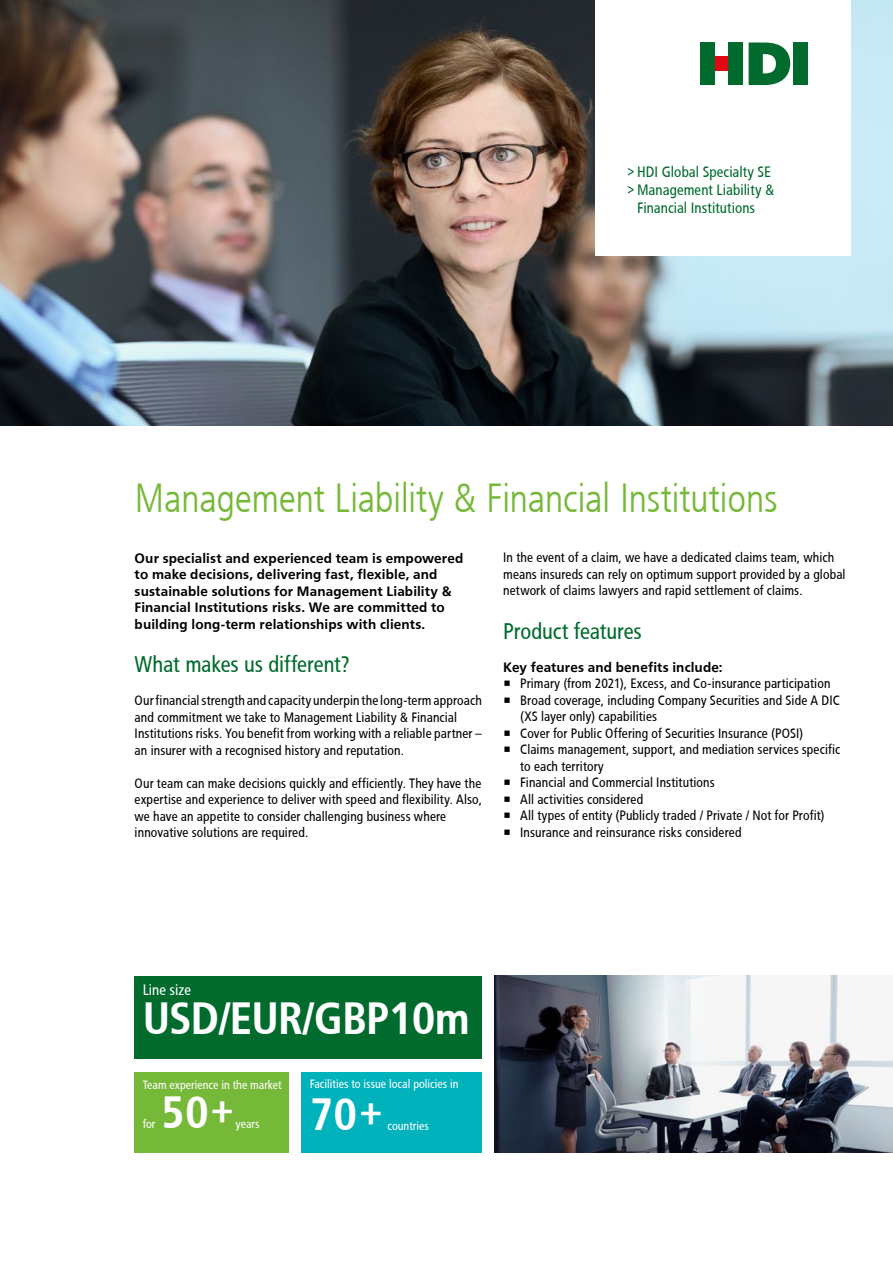
<style>
.page{position:relative;width:893px;height:1263px;background:#fff}
.page>*{position:absolute;margin:0;border:0;box-sizing:border-box;transform-origin:0 0}
.t1{font:45px "HDI Gerling Sans Cond Bold";letter-spacing:-.02em;color:#fff}
.t2{font:40.5px "HDI Gerling Sans Cond Light";letter-spacing:-.015em;color:#76b837}
.t3{font:22.5px "HDI Gerling Sans Cond Regular";letter-spacing:-.005em;color:#006b2d}
.t4{font:15px/18px "HDI Gerling Sans Cond Regular";letter-spacing:.005em;color:#006b2d;text-align:center}
.t5{font:15px "HDI Gerling Sans Cond Regular";color:#fff}
.t6{font:13.5px/16.5px "HDI Gerling Sans Cond Regular";letter-spacing:.01em;color:#000}
.t7{font:13.5px/16.5px "HDI Gerling Sans Bold";letter-spacing:.01em;color:#000}
.t8{font:12px "HDI Gerling Sans Cond Regular";color:#fff}
</style>
<div class="page">
<img style="left:0;top:0;width:893px;height:425px">
<div style="left:134px;top:976px;width:348px;height:83px;background:#006b2d"></div>
<div style="left:301px;top:1071px;width:181px;height:81px;background:#00b2bb"></div>
<div style="left:134px;top:1071px;width:154px;height:81px;background:#76b837"></div>
<img style="left:495px;top:976px;width:398px;height:176px">
<div style="left:595px;top:0;width:255px;height:255px;background:#fff"></div>
<svg style="left:749px;top:43px;width:41px;height:42px"></svg>
<div style="left:794px;top:43px;width:14px;height:42px;background:#006b2d"></div>
<div style="left:715px;top:57px;width:14px;height:14px;background:#e30613"></div>
<div style="left:729px;top:43px;width:14px;height:42px;background:#006b2d"></div>
<div style="left:700px;top:43px;width:15px;height:42px;background:#006b2d"></div>
<p class="t4" style="left:626px;top:163px;width:149px">&gt;HDI Global Specialty SE &gt;Management Liability &amp;<br>Financial Institutions</p>
<h2 class="t2" style="left:135px;top:475px;width:645px">Management Liability &amp; Financial Institutions</h2>
<p class="t7" style="left:135px;top:550px;width:330px">Our specialist and experienced team is empowered to make decisions, delivering fast, flexible, and sustainable solutions for Management Liability &amp; Financial Institutions risks. We are committed to building long-term relationships with clients.</p>
<h3 class="t3" style="left:135px;top:651px;width:217px">What makes us different?</h3>
<p class="t6" style="left:135px;top:692px;width:349px">Our financial strength and capacity underpin the long-term approach and commitment we take to Management Liability &amp; Financial Institutions risks. You benefit from working with a reliable partner – an insurer with a recognised history and reputation.</p>
<p class="t6" style="left:135px;top:775px;width:349px">Our team can make decisions quickly and efficiently. They have the expertise and experience to deliver with speed and flexibility. Also, we have an appetite to consider challenging business where innovative solutions are required.</p>
<p class="t6" style="left:503px;top:549px;width:344px">In the event of a claim, we have a dedicated claims team, which means insureds can rely on optimum support provided by a global network of claims lawyers and rapid settlement of claims.</p>
<h3 class="t3" style="left:503px;top:618px;width:140px">Product features</h3>
<p class="t7" style="left:503px;top:659px;width:221px">Key features and benefits include:</p>
<p class="t6" style="left:503px;top:675px;width:329px">• Primary (from 2021), Excess, and Co-insurance participation</p>
<p class="t6" style="left:520px;top:692px;width:322px;text-indent:-17px">• Broad coverage, including Company Securities and Side A DIC (XS layer only) capabilities</p>
<p class="t6" style="left:503px;top:725px;width:302px">• Cover for Public Offering of Securities Insurance (POSI)</p>
<p class="t6" style="left:520px;top:741px;width:322px;text-indent:-17px">• Claims management, support, and mediation services specific to each territory</p>
<p class="t6" style="left:503px;top:774px;width:213px">• Financial and Commercial Institutions</p>
<p class="t6" style="left:503px;top:791px;width:142px">• All activities considered</p>
<p class="t6" style="left:503px;top:807px;width:323px">• All types of entity (Publicly traded / Private / Not for Profit)</p>
<p class="t6" style="left:503px;top:824px;width:240px">• Insurance and reinsurance risks considered</p>
<p class="t5" style="left:143px;top:981px;width:50px">Line size</p>
<h1 class="t1" style="left:143px;top:992px;width:328px">USD/EUR/GBP10m</h1>
<p class="t8" style="left:143px;top:1077px;width:141px">Team experience in the market</p>
<p class="t8" style="left:143px;top:1116px;width:14px">for</p>
<h1 class="t1" style="left:161px;top:1086px;width:76px">50+</h1>
<p class="t8" style="left:236px;top:1116px;width:25px">years</p>
<p class="t8" style="left:310px;top:1077px;width:150px">Facilities to issue local policies in</p>
<h1 class="t1" style="left:310px;top:1088px;width:76px">70+</h1>
<p class="t8" style="left:387px;top:1119px;width:43px">countries</p>
</div>
